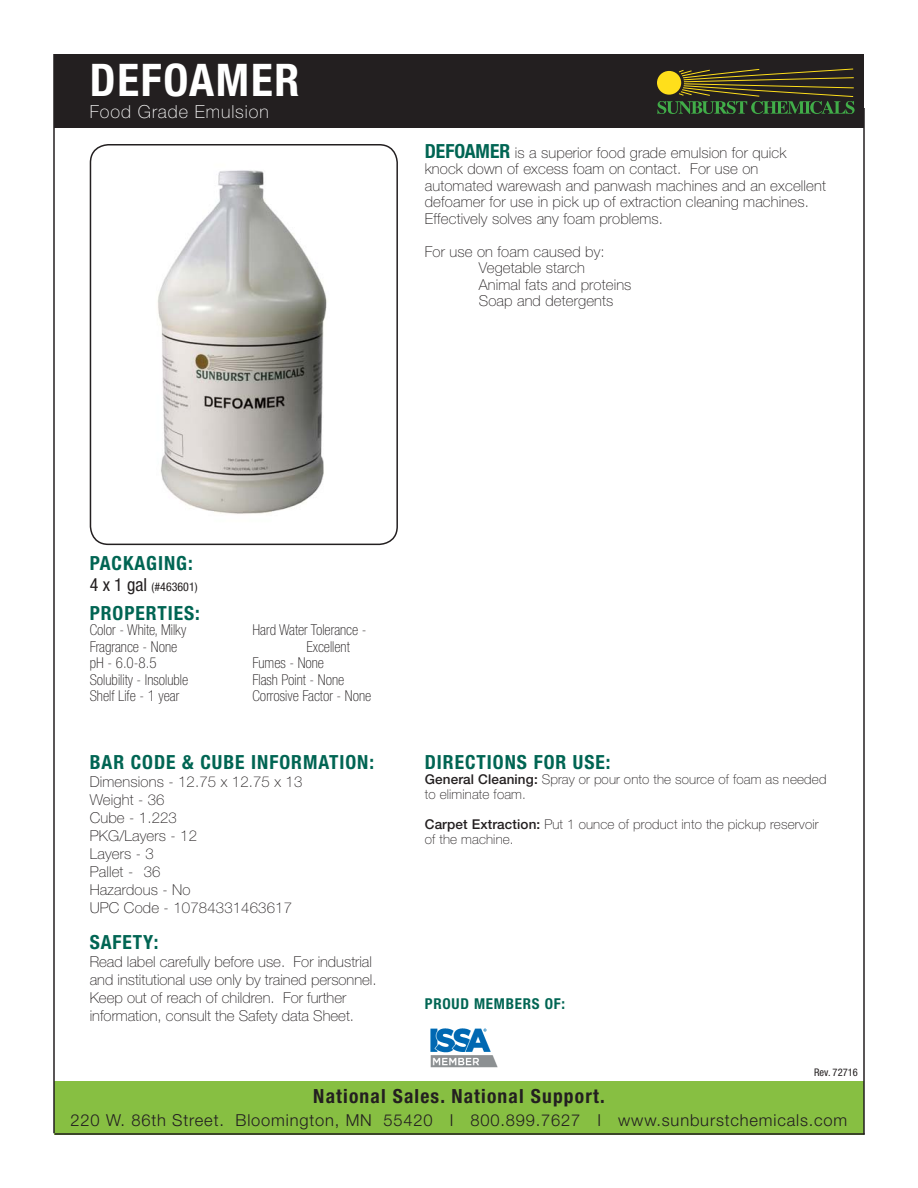
<style>
.page{position:relative;width:918px;height:1188px;background:#fff}
.page>*{position:absolute;margin:0;border:0;box-sizing:border-box;transform-origin:0 0}
.t1{font:700 condensed 45px "Helvetica Neue LT Std";letter-spacing:.04em;color:#fff}
.t2{font:700 condensed 19.5px "Helvetica Neue LT Std";letter-spacing:.05em;color:#006553}
.t3{font:700 condensed 19.5px "Helvetica Neue LT Std";letter-spacing:.06em;color:#231f20}
.t4{font:100 18px "Helvetica Neue LT Std";letter-spacing:.05em;color:#fff}
.t5{font:300 16.5px "Helvetica Neue LT Std";letter-spacing:.05em;color:#231f20}
.t6{font:100 15px/18px "Helvetica Neue LT Std";letter-spacing:.01em;color:#231f20}
.t7{font:100 condensed 15px/16.5px "Helvetica Neue LT Std";color:#231f20}
.t8{font:700 condensed 15px "Helvetica Neue LT Std";letter-spacing:.05em;color:#006553}
.t9{font:100 13.5px/15px "Helvetica Neue LT Std";letter-spacing:.01em;color:#231f20}
.t10{font:condensed 12px "Helvetica Neue LT Std";color:#231f20}
.t11{font:condensed 10.5px "Helvetica Neue LT Std";color:#231f20}
.s1{font-weight:700;font-stretch:condensed;font-size:19.5px;color:#006553}
.s2{font-size:18px}
.s3{font-weight:500}
</style>
<div class="page">
<div style="left:54px;top:54px;width:590px;height:74px;background:#231f20"></div>
<div style="left:54px;top:1081px;width:810px;height:54px;background:#87bf42"></div>
<div style="left:90px;top:144px;width:308px;height:401px;border:2px solid #231f20;border-radius:18px"></div>
<div style="left:644px;top:54px;width:220px;height:74px;background:#231f20"></div>
<svg style="left:657px;top:68px;width:198px;height:46px"></svg>
<hr style="left:53px;top:54px;width:2px;height:1079px;background:#231f20">
<hr style="left:863px;top:108px;width:2px;height:1027px;background:#231f20">
<hr style="left:55px;top:1133px;width:810px;height:2px;background:#231f20">
<img style="left:430px;top:1028px;width:68px;height:40px">
<img style="left:157px;top:170px;width:170px;height:344px">
<h1 class="t1" style="left:90px;top:54px;width:211px">DEFOAMER</h1>
<p class="t4" style="left:90px;top:105px;width:180px">Food Grade Emulsion</p>
<p class="t6" style="left:425px;top:146px;width:403px;line-height:16.5px"><span class="s1">DEFOAMER</span> is a superior food grade emulsion for quick knock down of excess foam on contact. For use on automated warewash and panwash machines and an excellent defoamer for use in pick up of extraction cleaning machines.<br>Effectively solves any foam problems.</p>
<p class="t6" style="left:479px;top:245px;width:154px;line-height:16.5px;text-indent:-54px">For use on foam caused by:<br>Vegetable starch<br>Animal fats and proteins<br>Soap and detergents</p>
<h2 class="t2" style="left:90px;top:552px;width:105px">PACKAGING:</h2>
<p class="t10" style="left:90px;top:580px;width:109px"><span class="s2">4 x 1 gal</span> (#463601)</p>
<h2 class="t2" style="left:90px;top:602px;width:112px">PROPERTIES:</h2>
<p class="t7" style="left:90px;top:623px;width:100px">Color - White, Milky<br>Fragrance - None pH - 6.0-8.5<br>Solubility - Insoluble<br>Shelf Life - 1 year</p>
<p class="t7" style="left:252px;top:623px;width:116px">Hard Water Tolerance -</p>
<p class="t7" style="left:306px;top:640px;width:45px">Excellent</p>
<p class="t7" style="left:252px;top:656px;width:73px">Fumes - None</p>
<p class="t7" style="left:252px;top:673px;width:93px">Flash Point - None</p>
<p class="t7" style="left:252px;top:689px;width:120px">Corrosive Factor - None</p>
<h2 class="t2" style="left:90px;top:751px;width:286px">BAR CODE &amp; CUBE INFORMATION:</h2>
<p class="t6" style="left:90px;top:774px;width:214px">Dimensions - 12.75 x 12.75 x 13<br>Weight - 36<br>Cube - 1.223<br>PKG/Layers - 12<br>Layers - 3<br>Pallet - 36<br>Hazardous - No<br>UPC Code - 10784331463617</p>
<h2 class="t2" style="left:90px;top:931px;width:70px">SAFETY:</h2>
<p class="t6" style="left:90px;top:954px;width:288px">Read label carefully before use. For industrial and institutional use only by trained personnel.<br>Keep out of reach of children. For further information, consult the Safety data Sheet.</p>
<h2 class="t2" style="left:425px;top:751px;width:187px">DIRECTIONS FOR USE:</h2>
<p class="t9" style="left:425px;top:773px;width:403px"><span class="s3">General Cleaning:</span> Spray or pour onto the source of foam as needed to eliminate foam.</p>
<p class="t9" style="left:425px;top:818px;width:395px"><span class="s3">Carpet Extraction:</span> Put 1 ounce of product into the pickup reservoir of the machine.</p>
<p class="t8" style="left:425px;top:995px;width:142px">PROUD MEMBERS OF:</p>
<p class="t11" style="left:814px;top:1067px;width:45px">Rev. 72716</p>
<h2 class="t3" style="left:313px;top:1085px;width:293px">National Sales. National Support.</h2>
<p class="t5" style="left:71px;top:1110px;width:778px">220 W. 86th Street. Bloomington, MN 55420 I 800.899.7627 I www.sunburstchemicals.com</p>
</div>
